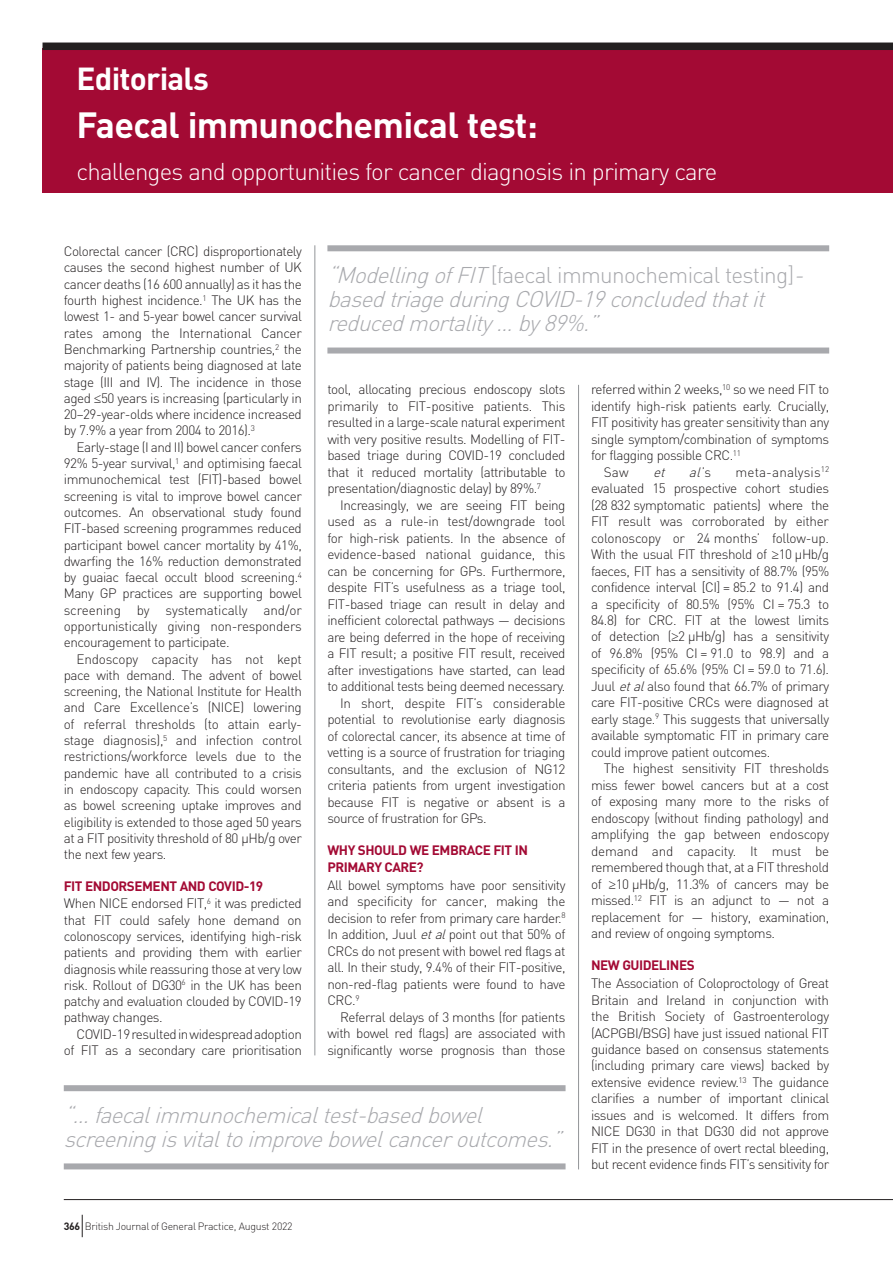
<style>
.page{position:relative;width:893px;height:1263px;background:#fff}
.page>*{position:absolute;margin:0;border:0;box-sizing:border-box;transform-origin:0 0}
.t1{font:700 36px "DIN";letter-spacing:-.02em;color:#fff}
.t2{font:700 31.5px "DIN";letter-spacing:-.025em;color:#fff}
.t3{font:300 24px "DIN";letter-spacing:-.035em;color:#fff}
.t4{font:italic 300 22.5px/24px "DIN";color:#a8a9ad}
.t5{font:300 13.5px/16.5px "DIN";letter-spacing:-.035em;color:#231f20;text-align:justify}
.t6{font:700 13.5px/16.8px "DIN";letter-spacing:-.035em;color:#a30a34}
.t7{font:italic 300 13.5px "DIN";color:#231f20}
.t8{font:300 10.5px "DIN";letter-spacing:-.025em;color:#231f20}
.s1{font-family:"Helvetica"}
.s2{font-weight:700;color:#a30a34}
.s3{font-style:normal}
.s4{font-style:italic}
.s5{font-weight:700}
</style>
<div class="page">
<div style="left:43px;top:49px;width:850px;height:144px;background:#a30a34"></div>
<hr style="left:578px;top:385px;width:1px;height:784px;background:#939598">
<div style="left:43px;top:43px;width:850px;height:7px;background:#231f20"></div>
<hr style="left:315px;top:245px;width:1px;height:810px;background:#939598">
<hr style="left:64px;top:1199px;width:829px;height:1px;background:#231f20">
<svg style="left:82px;top:1215px;width:1px;height:22px"></svg>
<div style="left:64px;top:1163px;width:502px;height:6px;background:#a8a9ad"></div>
<div style="left:64px;top:1085px;width:502px;height:6px;background:#a8a9ad"></div>
<div style="left:327px;top:347px;width:502px;height:6px;background:#a8a9ad"></div>
<div style="left:327px;top:245px;width:502px;height:6px;background:#a8a9ad"></div>
<h2 class="t2" style="left:77px;top:58px;width:134px">Editorials</h2>
<h1 class="t1" style="left:77px;top:101px;width:463px">Faecal immunochemical test:</h1>
<h3 class="t3" style="left:77px;top:157px;width:642px">challenges and opportunities for cancer diagnosis in primary care</h3>
<p class="t5" style="left:64px;top:243px;width:240px">Colorectal cancer (CRC) disproportionately causes the second highest number of UK cancer deaths (16 600 annually) as it has the fourth highest incidence.<sup>1</sup> The UK has the lowest 1- and 5-year bowel cancer survival rates among the International Cancer Benchmarking Partnership countries,<sup>2</sup> the majority of patients being diagnosed at late stage (III and IV). The incidence in those aged <span class="s1">≤</span>50 years is increasing (particularly in 20–29-year-olds where incidence increased by 7.9% a year from 2004 to 2016).<sup>3</sup></p>
<p class="t5" style="left:64px;top:439px;width:240px;text-indent:13px">Early-stage (I and II) bowel cancer confers 92% 5-year survival,<sup>1</sup> and optimising faecal immunochemical test (FIT)-based bowel screening is vital to improve bowel cancer outcomes. An observational study found FIT-based screening programmes reduced participant bowel cancer mortality by 41%, dwarfing the 16% reduction demonstrated by guaiac faecal occult blood screening.<sup>4<br></sup>Many GP practices are supporting bowel screening by systematically and/or opportunistically giving non-responders encouragement to participate.</p>
<p class="t5" style="left:64px;top:650px;width:240px;text-indent:13px">Endoscopy capacity has not kept pace with demand. The advent of bowel screening, the National Institute for Health and Care Excellence’s (NICE) lowering of referral thresholds (to attain early&shy;stage diagnosis),<sup>5</sup> and infection control restrictions/workforce levels due to the pandemic have all contributed to a crisis in endoscopy capacity. This could worsen as bowel screening uptake improves and eligibility is extended to those aged 50 years at a FIT positivity threshold of 80 µHb/g over the next few years.</p>
<p class="t5" style="left:64px;top:877px;width:240px;line-height:17.7px"><span class="s2">FIT ENDORSEMENT AND COVID-19<br></span>When NICE endorsed FIT,<sup>6</sup> it was predicted</p>
<p class="t5" style="left:64px;top:911px;width:240px">that FIT could safely hone demand on colonoscopy services, identifying high-risk patients and providing them with earlier diagnosis while reassuring those at very low risk. Rollout of DG30<sup>6</sup> in the UK has been patchy and evaluation clouded by COVID-19 pathway changes.</p>
<p class="t5" style="left:64px;top:1025px;width:240px;text-align:right">COVID-19 resulted in widespread adoption of FIT as a secondary care prioritisation</p>
<h3 class="t4" style="left:327px;top:263px;width:484px">“ModellingofFIT<span class="s3">[faecal immunochemical testing]</span>- basedtriageduringCOVID-19concludedthatit reducedmortality… by89%.”</h3>
<p class="t5" style="left:591px;top:381px;width:240px">referred within 2 weeks,<sup>10</sup> so we need FIT to</p>
<p class="t5" style="left:591px;top:397px;width:240px">identify high-risk patients early. Crucially,</p>
<p class="t5" style="left:591px;top:414px;width:240px">FIT positivity has greater sensitivity than any</p>
<p class="t5" style="left:591px;top:430px;width:240px">single symptom/combination of symptoms</p>
<p class="t5" style="left:591px;top:447px;width:151px">for flagging possible CRC.<sup>11</sup></p>
<p class="t5" style="left:604px;top:463px;width:26px">Saw</p>
<p class="t7" style="left:653px;top:463px;width:17px">et</p>
<p class="t7" style="left:689px;top:463px;width:24px">al<span class="s3">’s</span></p>
<p class="t5" style="left:327px;top:381px;width:240px">tool, allocating precious endoscopy slots primarily to FIT-positive patients. This resulted in a large-scale natural experiment with very positive results. Modelling of FIT&shy;based triage during COVID-19 concluded that it reduced mortality (attributable to presentation/diagnostic delay) by 89%.<sup>7</sup></p>
<p class="t5" style="left:340px;top:496px;width:227px">Increasingly, we are seeing FIT being</p>
<p class="t5" style="left:327px;top:513px;width:240px">used as a rule-in test/downgrade tool</p>
<p class="t5" style="left:327px;top:529px;width:240px">for high-risk patients. In the absence of</p>
<p class="t5" style="left:327px;top:546px;width:240px">evidence-based national guidance, this</p>
<p class="t5" style="left:327px;top:562px;width:240px">can be concerning for GPs. Furthermore,</p>
<p class="t5" style="left:327px;top:579px;width:240px">despite FIT’s usefulness as a triage tool,</p>
<p class="t5" style="left:327px;top:595px;width:240px">FIT-based triage can result in delay and</p>
<p class="t5" style="left:327px;top:612px;width:240px">inefficient colorectal pathways — decisions</p>
<p class="t5" style="left:327px;top:628px;width:240px">are being deferred in the hope of receiving</p>
<p class="t5" style="left:327px;top:645px;width:240px">a FIT result; a positive FIT result, received</p>
<p class="t5" style="left:327px;top:661px;width:240px">after investigations have started, can lead</p>
<p class="t5" style="left:327px;top:678px;width:240px">to additional tests being deemed necessary.</p>
<p class="t5" style="left:340px;top:694px;width:227px">In short, despite FIT’s considerable</p>
<p class="t5" style="left:327px;top:711px;width:240px">potential to revolutionise early diagnosis</p>
<p class="t5" style="left:327px;top:727px;width:240px">of colorectal cancer, its absence at time of</p>
<p class="t5" style="left:327px;top:744px;width:240px">vetting is a source of frustration for triaging</p>
<p class="t5" style="left:327px;top:760px;width:240px">consultants, and the exclusion of NG12</p>
<p class="t5" style="left:327px;top:777px;width:240px">criteria patients from urgent investigation</p>
<p class="t5" style="left:327px;top:793px;width:240px">because FIT is negative or absent is a</p>
<p class="t5" style="left:327px;top:810px;width:161px">source of frustration for GPs.</p>
<p class="t6" style="left:327px;top:841px;width:202px">WHY SHOULD WE EMBRACE FIT IN<br>PRIMARY CARE?</p>
<p class="t5" style="left:327px;top:876px;width:240px">All bowel symptoms have poor sensitivity and specificity for cancer, making the decision to refer from primary care harder.<sup>8<br></sup>In addition, Juul <span class="s4">etal</span>point out that 50% of CRCs do not present with bowel red flags at all. In their study, 9.4% of their FIT-positive, non-red-flag patients were found to have CRC.<sup>9</sup></p>
<p class="t5" style="left:327px;top:1008px;width:240px;text-indent:13px">Referral delays of 3 months (for patients with bowel red flags) are associated with significantly worse prognosis than those</p>
<p class="t5" style="left:591px;top:463px;width:240px;text-indent:145px">meta-analysis<sup>12 </sup>evaluated 15 prospective cohort studies (28 832 symptomatic patients) where the FIT result was corroborated by either colonoscopy or 24 months’ follow-up.<br>With the usual FIT threshold of <span class="s1">≥</span>10 µHb/g faeces, FIT has a sensitivity of 88.7% (95% confidence interval [CI] = 85.2 to 91.4) and a specificity of 80.5% (95% CI = 75.3 to 84.8) for CRC. FIT at the lowest limits of detection (<span class="s1">≥</span>2 µHb/g) has a sensitivity of 96.8% (95% CI = 91.0 to 98.9) and a specificity of 65.6% (95% CI = 59.0 to 71.6).<br>Juul <span class="s4">etal</span>also found that 66.7% of primary care FIT-positive CRCs were diagnosed at early stage.<sup>9</sup> This suggests that universally available symptomatic FIT in primary care could improve patient outcomes.</p>
<p class="t5" style="left:591px;top:760px;width:240px;text-indent:13px">The highest sensitivity FIT thresholds miss fewer bowel cancers but at a cost of exposing many more to the risks of endoscopy (without finding pathology) and amplifying the gap between endoscopy demand and capacity. It must be remembered though that, at a FIT threshold of <span class="s1">≥</span>10 µHb/g, 11.3% of cancers may be missed.<sup>12</sup> FIT is an adjunct to — not a replacement for — history, examination, and review of ongoing symptoms.</p>
<p class="t6" style="left:591px;top:956px;width:105px">NEW GUIDELINES</p>
<p class="t5" style="left:591px;top:975px;width:240px">The Association of Coloproctology of Great Britain and Ireland in conjunction with the British Society of Gastroenterology (ACPGBI/BSG) have just issued national FIT guidance based on consensus statements (including primary care views) backed by extensive evidence review.<sup>13</sup> The guidance clarifies a number of important clinical issues and is welcomed. It differs from NICE DG30 in that DG30 did not approve FIT in the presence of overt rectal bleeding, but recent evidence finds FIT’s sensitivity for</p>
<h3 class="t4" style="left:64px;top:1103px;width:506px">“… faecalimmunochemicaltest-basedbowel screeningisvitaltoimprovebowelcanceroutcomes.”</h3>
<p class="t8" style="left:64px;top:1219px;width:230px"><span class="s5">366</span> British Journal of General Practice, August 2022</p>
</div>
